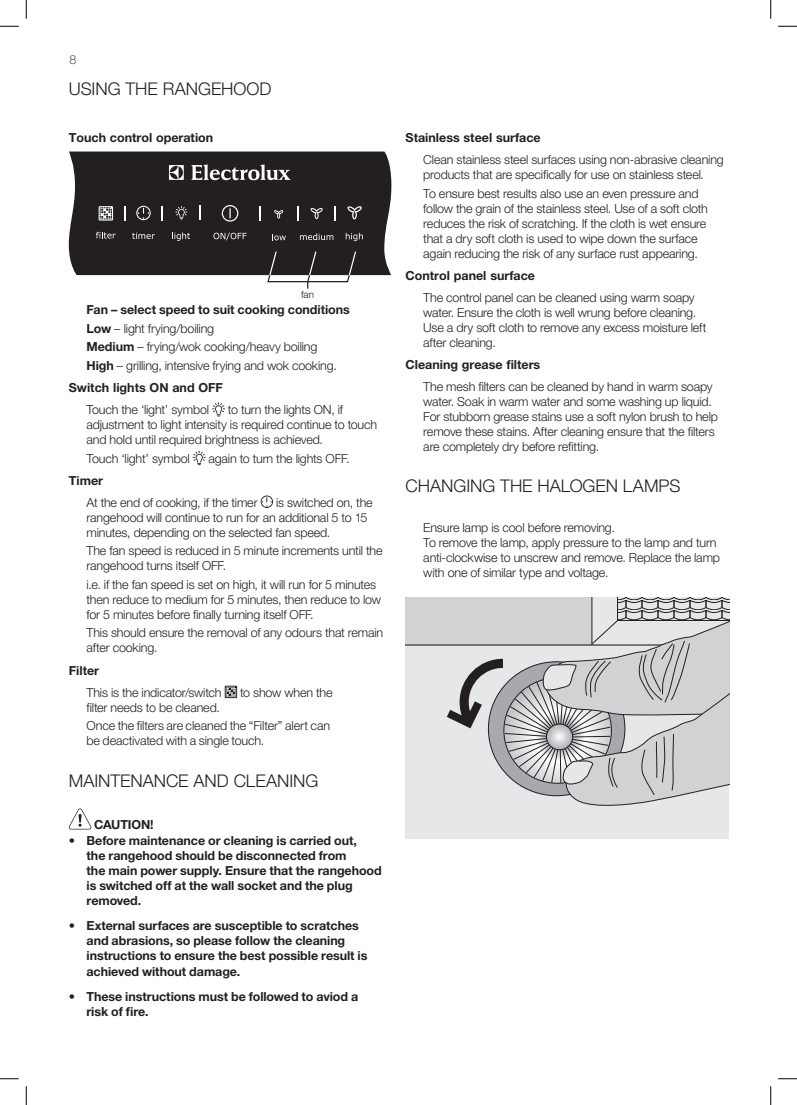
<style>
.page{position:relative;width:797px;height:1105px;background:#fff}
.page>*{position:absolute;margin:0;border:0;box-sizing:border-box;transform-origin:0 0}
.t1{font:300 17.5px "Helvetica Neue LT Std";color:#231f20}
.t2{font:300 12.5px/15px "Helvetica Neue LT Std";letter-spacing:-.015em;color:#231f20}
.t3{font:700 12.5px/15px "Helvetica Neue CELT";letter-spacing:-.005em;color:#231f20}
.t4{font:700 12.5px "Helvetica Neue LT Std";color:#231f20}
.t5{font:300 12.5px "Helvetica Neue LT Std";color:#57585a}
.t6{font:300 10px "Helvetica Neue LT Std";color:#231f20}
.s1{font-weight:700}
.s2{font-family:"Helvetica Neue LT Std"}
</style>
<div class="page">
<div style="left:69px;top:151px;width:322px;height:124px;background:#231f20"></div>
<svg style="left:124px;top:206px;width:1px;height:15px"></svg>
<svg style="left:162px;top:206px;width:1px;height:15px"></svg>
<svg style="left:199px;top:206px;width:1px;height:14px"></svg>
<svg style="left:260px;top:206px;width:1px;height:15px"></svg>
<svg style="left:297px;top:206px;width:1px;height:15px"></svg>
<svg style="left:335px;top:206px;width:1px;height:15px"></svg>
<svg style="left:273px;top:210px;width:11px;height:9px"></svg>
<svg style="left:272px;top:234px;width:14px;height:6px"></svg>
<svg style="left:175px;top:206px;width:12px;height:13px"></svg>
<svg style="left:172px;top:232px;width:18px;height:9px"></svg>
<svg style="left:346px;top:233px;width:17px;height:8px"></svg>
<svg style="left:345px;top:206px;width:17px;height:13px"></svg>
<svg style="left:300px;top:233px;width:33px;height:7px"></svg>
<svg style="left:309px;top:208px;width:14px;height:11px"></svg>
<svg style="left:136px;top:206px;width:15px;height:14px"></svg>
<svg style="left:96px;top:232px;width:20px;height:6px"></svg>
<svg style="left:132px;top:233px;width:23px;height:6px"></svg>
<svg style="left:213px;top:233px;width:34px;height:7px"></svg>
<svg style="left:222px;top:205px;width:16px;height:17px"></svg>
<svg style="left:99px;top:206px;width:14px;height:15px"></svg>
<svg style="left:191px;top:164px;width:100px;height:16px"></svg>
<svg style="left:169px;top:165px;width:15px;height:15px"></svg>
<svg style="left:266px;top:250px;width:91px;height:39px"></svg>
<svg style="left:212px;top:402px;width:13px;height:15px"></svg>
<svg style="left:193px;top:451px;width:12px;height:14px"></svg>
<svg style="left:261px;top:495px;width:12px;height:13px"></svg>
<svg style="left:225px;top:686px;width:12px;height:12px"></svg>
<svg style="left:69px;top:808px;width:22px;height:21px"></svg>
<div style="left:405px;top:810px;width:324px;height:29px;background:#e6e7e9"></div>
<svg style="left:405px;top:597px;width:324px;height:213px;background:#cacacc"></svg>
<svg style="left:0;top:25px;width:19px;height:2px"></svg>
<svg style="left:778px;top:25px;width:19px;height:2px"></svg>
<svg style="left:0;top:1078px;width:19px;height:1px"></svg>
<svg style="left:778px;top:1078px;width:19px;height:1px"></svg>
<svg style="left:25px;top:0;width:2px;height:19px"></svg>
<svg style="left:25px;top:1086px;width:2px;height:19px"></svg>
<svg style="left:770px;top:0;width:1px;height:19px"></svg>
<svg style="left:770px;top:1086px;width:1px;height:19px"></svg>
<p class="t5" style="left:70px;top:51px;width:8px">8</p>
<h1 class="t1" style="left:69px;top:79px;width:204px">USING THE RANGEHOOD</h1>
<p class="t3" style="left:69px;top:130px;width:146px">Touch control operation</p>
<p class="t6" style="left:301px;top:288px;width:15px">fan</p>
<p class="t2" style="left:86px;top:300px;width:265px;line-height:18.5px"><span class="s1">Fan – select speed to suit cooking conditions Low</span> – light frying/boiling<br><span class="s1">Medium</span> – frying/wok cooking/heavy boiling<br><span class="s1">High</span> – grilling, intensive frying and wok cooking.</p>
<p class="t4" style="left:69px;top:380px;width:156px">Switch lights ON and OFF</p>
<p class="t2" style="left:86px;top:402px;width:124px">Touch the ‘light’ symbol</p>
<p class="t2" style="left:86px;top:402px;width:292px;text-indent:141px">to turn the lights ON, if adjustment to light intensity is required continue to touch and hold until required brightness is achieved.</p>
<p class="t2" style="left:86px;top:450px;width:105px">Touch ‘light’ symbol</p>
<p class="t2" style="left:208px;top:450px;width:143px">again to turn the lights OFF.</p>
<p class="t4" style="left:69px;top:473px;width:36px">Timer</p>
<p class="t2" style="left:86px;top:495px;width:173px">At the end of cooking, if the timer</p>
<p class="t2" style="left:86px;top:495px;width:288px;text-indent:189px">is switched on, the rangehood will continue to run for an additional 5 to 15 minutes, depending on the selected fan speed.</p>
<p class="t2" style="left:86px;top:543px;width:297px">The fan speed is reduced in 5 minute increments until the rangehood turns itself OFF.</p>
<p class="t2" style="left:86px;top:577px;width:296px">i.e. if the fan speed is set on high, it will run for 5 minutes then reduce to medium for 5 minutes, then reduce to low for 5 minutes before finally turning itself OFF.</p>
<p class="t2" style="left:86px;top:625px;width:298px">This should ensure the removal of any odours that remain after cooking.</p>
<p class="t4" style="left:69px;top:662px;width:32px">Filter</p>
<p class="t2" style="left:86px;top:684px;width:137px">This is the indicator/switch</p>
<p class="t2" style="left:240px;top:684px;width:94px">to show when the</p>
<p class="t2" style="left:86px;top:698px;width:245px;line-height:18.5px">filter needs to be cleaned.<br>Once the filters are cleaned the “Filter” alert can</p>
<p class="t2" style="left:86px;top:733px;width:179px">be deactivated with a single touch.</p>
<h1 class="t1" style="left:69px;top:769px;width:251px">MAINTENANCE AND CLEANING</h1>
<p class="t4" style="left:94px;top:817px;width:61px">CAUTION!</p>
<p class="t3" style="left:86px;top:833px;width:297px;text-indent:-18px"><span class="s2">•</span> Before maintenance or cleaning is carried out,<br>the rangehood should be disconnected from<br>the main power supply. Ensure that the rangehood is switched off at the wall socket and the plug removed.</p>
<p class="t3" style="left:86px;top:919px;width:282px;text-indent:-18px"><span class="s2">•</span> External surfaces are susceptible to scratches and abrasions, so please follow the cleaning instructions to ensure the best possible result is achieved without damage.</p>
<p class="t3" style="left:86px;top:989px;width:273px;text-indent:-18px"><span class="s2">•</span> These instructions must be followed to aviod a risk of fire.</p>
<p class="t3" style="left:405px;top:130px;width:137px">Stainless steel surface</p>
<p class="t2" style="left:423px;top:152px;width:302px">Clean stainless steel surfaces using non-abrasive cleaning products that are specifically for use on stainless steel.</p>
<p class="t2" style="left:423px;top:186px;width:286px">To ensure best results also use an even pressure and follow the grain of the stainless steel. Use of a soft cloth reduces the risk of scratching. If the cloth is wet ensure that a dry soft cloth is used to wipe down the surface again reducing the risk of any surface rust appearing.</p>
<p class="t3" style="left:405px;top:268px;width:131px">Control panel surface</p>
<p class="t2" style="left:423px;top:290px;width:284px">The control panel can be cleaned using warm soapy water. Ensure the cloth is well wrung before cleaning.<br>Use a dry soft cloth to remove any excess moisture left after cleaning.</p>
<p class="t3" style="left:405px;top:357px;width:136px">Cleaning grease filters</p>
<p class="t2" style="left:423px;top:379px;width:296px">The mesh filters can be cleaned by hand in warm soapy water. Soak in warm water and some washing up liquid.<br>For stubborn grease stains use a soft nylon brush to help remove these stains. After cleaning ensure that the filters are completely dry before refitting.</p>
<h1 class="t1" style="left:405px;top:476px;width:276px">CHANGING THE HALOGEN LAMPS</h1>
<p class="t2" style="left:423px;top:520px;width:298px">Ensure lamp is cool before removing.<br>To remove the lamp, apply pressure to the lamp and turn anti-clockwise to unscrew and remove. Replace the lamp with one of similar type and voltage.</p>
</div>
